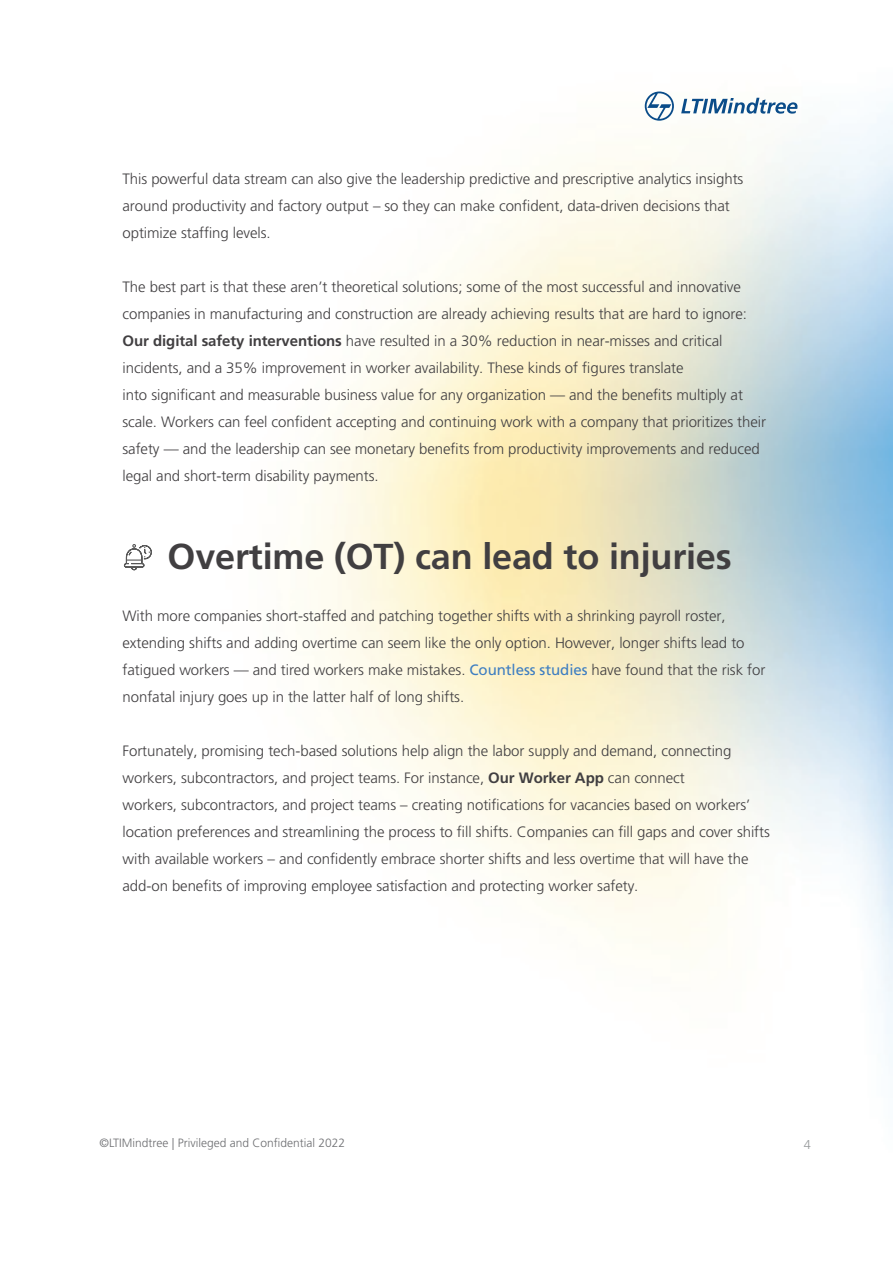
<style>
.page{position:relative;width:893px;height:1263px;background:#fff}
.page>*{position:absolute;margin:0;border:0;box-sizing:border-box;transform-origin:0 0}
.t1{font:700 36px "Frutiger LT Pro";letter-spacing:-.005em;color:#413f41}
.t2{font:300 15px/27px "Frutiger LT Pro";letter-spacing:-.005em;color:#413f41}
.t3{font:300 12.75px "Frutiger LT Pro";color:#979a9c}
.t4{font:300 12px "Frutiger LT Pro";color:#6d6e71}
.s1{font-weight:700}
.s2{font-weight:400;color:#3e7ec1}
</style>
<div class="page">
<svg style="left:645px;top:92px;width:29px;height:29px"></svg>
<svg style="left:681px;top:98px;width:116px;height:16px"></svg>
<svg style="left:123px;top:544px;width:29px;height:27px"></svg>
<p class="t2" style="left:123px;top:165px;width:622px">This powerful data stream can also give the leadership predictive and prescriptive analytics insights around productivity and factory output – so they can make confident, data-driven decisions that optimize staffing levels.</p>
<p class="t2" style="left:123px;top:273px;width:645px">The best part is that these aren’t theoretical solutions; some of the most successful and innovative companies in manufacturing and construction are already achieving results that are hard to ignore:<br><span class="s1">Our digital safety interventions</span> have resulted in a 30% reduction in near-misses and critical incidents, and a 35% improvement in worker availability. These kinds of figures translate<br>into significant and measurable business value for any organization — and the benefits multiply at scale. Workers can feel confident accepting and continuing work with a company that prioritizes their safety — and the leadership can see monetary benefits from productivity improvements and reduced legal and short-term disability payments.</p>
<h1 class="t1" style="left:168px;top:535px;width:566px">Overtime (OT) can lead to injuries</h1>
<p class="t2" style="left:123px;top:603px;width:644px">With more companies short-staffed and patching together shifts with a shrinking payroll roster, extending shifts and adding overtime can seem like the only option. However, longer shifts lead to fatigued workers — and tired workers make mistakes. <span class="s2">Countless studies</span> have found that the risk for nonfatal injury goes up in the latter half of long shifts.</p>
<p class="t2" style="left:123px;top:738px;width:649px">Fortunately, promising tech-based solutions help align the labor supply and demand, connecting workers, subcontractors, and project teams. For instance, <span class="s1">Our Worker App</span> can connect<br>workers, subcontractors, and project teams – creating notifications for vacancies based on workers’ location preferences and streamlining the process to fill shifts. Companies can fill gaps and cover shifts with available workers – and confidently embrace shorter shifts and less overtime that will have the add-on benefits of improving employee satisfaction and protecting worker safety.</p>
<p class="t4" style="left:99px;top:1136px;width:247px">©LTIMindtree | Privileged and Confidential 2022</p>
<p class="t3" style="left:804px;top:1137px;width:9px">4</p>
</div>
